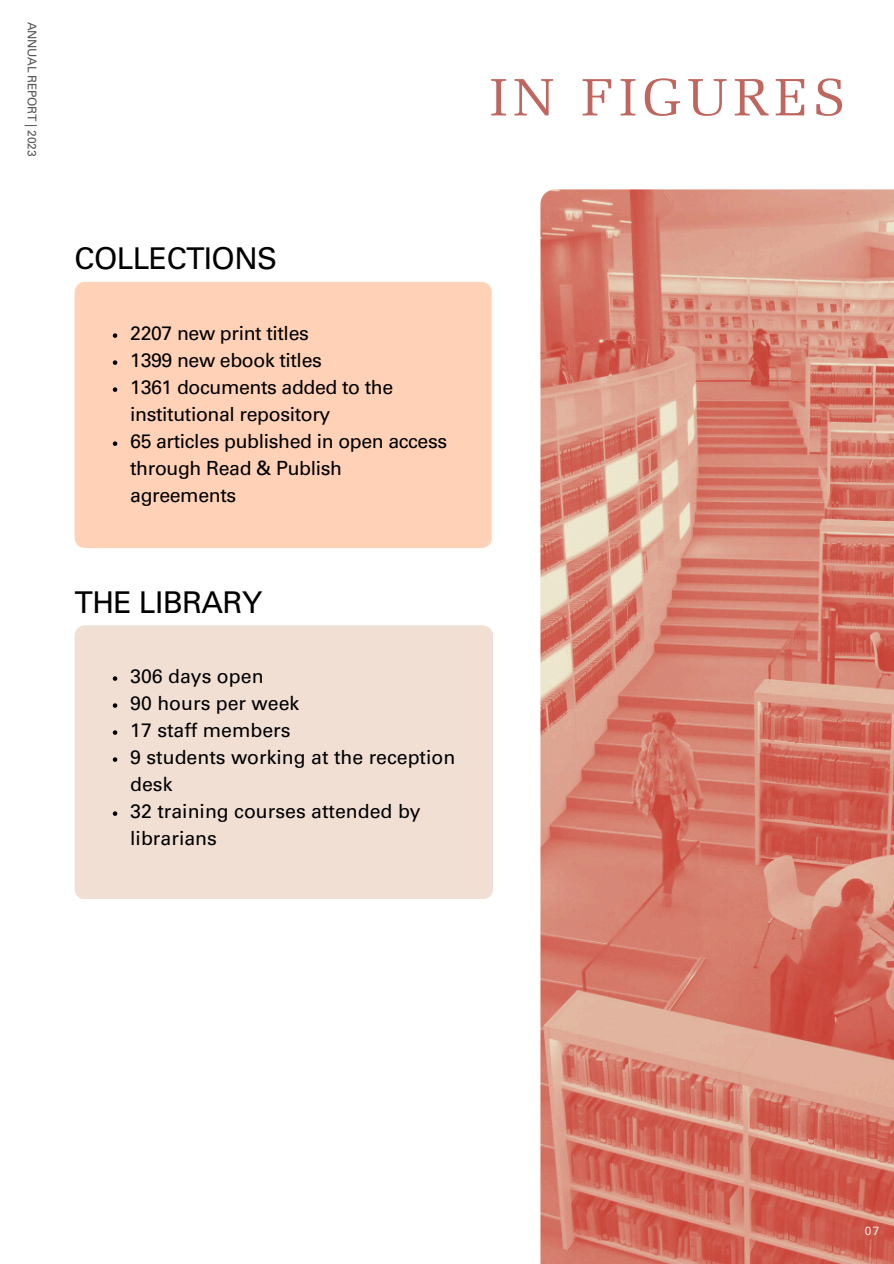
<style>
.page{position:relative;width:894px;height:1264px;background:#fff}
.page>*{position:absolute;margin:0;border:0;box-sizing:border-box;transform-origin:0 0}
.t1{font:52.5px "Melior LT Std";letter-spacing:.115em;color:#bf665f}
.t2{font:30px "Univers LT Std";letter-spacing:-.02em;color:#000}
.t3{font:19.5px/27px "Univers LT Std";letter-spacing:-.02em;color:#000}
.t4{font:19.5px/27px "Univers LT Std";color:#000}
.t5{font:12px "Univers LT Std";letter-spacing:-.02em;color:#545454}
.t6{font:12px "Univers LT Std";color:#eae4e2}
</style>
<div class="page">
<div style="left:75px;top:282px;width:416px;height:266px;background:#ffd2b7;border-radius:10px"></div>
<div style="left:75px;top:625px;width:418px;height:274px;background:#f1dfd4;border-radius:10px"></div>
<img style="left:540px;top:189px;width:353px;height:1074px">
<svg style="left:113px;top:333px;width:4px;height:5px"></svg>
<svg style="left:113px;top:360px;width:4px;height:5px"></svg>
<svg style="left:113px;top:387px;width:4px;height:5px"></svg>
<svg style="left:113px;top:441px;width:4px;height:5px"></svg>
<svg style="left:113px;top:676px;width:4px;height:4px"></svg>
<svg style="left:113px;top:703px;width:4px;height:4px"></svg>
<svg style="left:113px;top:730px;width:4px;height:4px"></svg>
<svg style="left:113px;top:757px;width:4px;height:4px"></svg>
<svg style="left:113px;top:811px;width:4px;height:4px"></svg>
<p class="t5" style="left:36px;top:22px;width:136px;rotate:90deg">ANNUAL REPORT | 2023</p>
<h2 class="t1" style="left:489px;top:76px;width:356px">IN FIGURES</h2>
<p class="t2" style="left:75px;top:247px;width:204px">COLLECTIONS</p>
<h2 class="t3" style="left:130px;top:322px;width:180px">2207 new print titles</h2>
<p class="t3" style="left:130px;top:349px;width:193px">1399 new ebook titles</p>
<p class="t3" style="left:130px;top:376px;width:264px">1361 documents added to the institutional repository</p>
<p class="t3" style="left:130px;top:430px;width:318px">65 articles published in open access through Read &amp; Publish agreements</p>
<p class="t2" style="left:75px;top:591px;width:189px">THE LIBRARY</p>
<p class="t4" style="left:130px;top:665px;width:135px">306 days open</p>
<p class="t4" style="left:130px;top:692px;width:170px">90 hours per week</p>
<p class="t4" style="left:130px;top:719px;width:162px">17 staff members</p>
<p class="t4" style="left:130px;top:746px;width:326px">9 students working at the reception desk</p>
<p class="t4" style="left:130px;top:800px;width:292px">32 training courses attended by librarians</p>
<h1 class="t6" style="left:864px;top:1225px;width:16px">07</h1>
</div>
